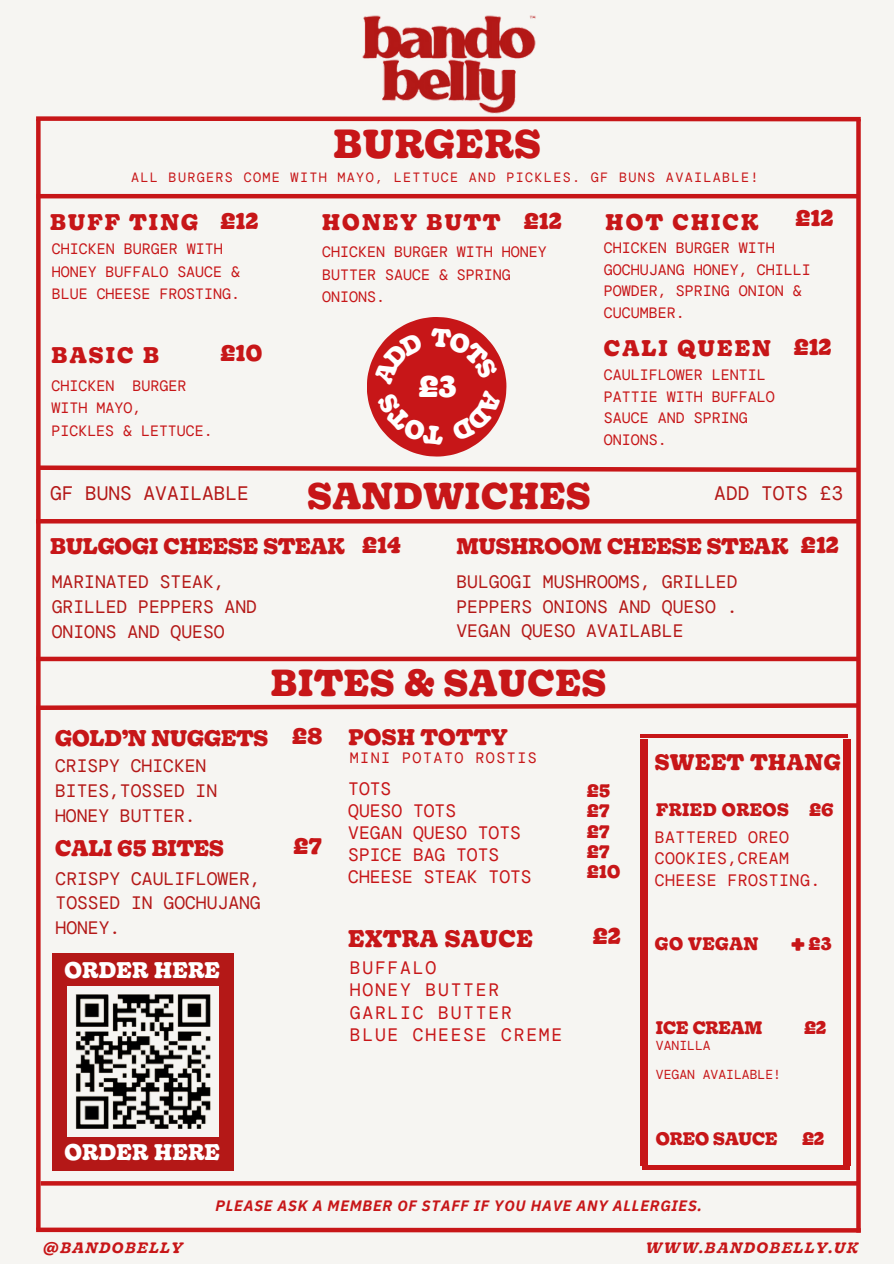
<style>
.page{position:relative;width:894px;height:1264px;background:#fff}
.page>*{position:absolute;margin:0;border:0;box-sizing:border-box;transform-origin:0 0}
.t1{font:700 40.35px "Gooper";letter-spacing:.025em;color:#c71618}
.t2{font:700 37.35px "Gooper";letter-spacing:.025em;color:#c71618}
.t3{font:700 29.85px "Gooper";color:#fff}
.t4{font:700 28.5px "Gooper";color:#c71618}
.t5{font:700 24px "Gooper";letter-spacing:.025em;color:#c71618}
.t6{font:700 22.5px "Gooper";letter-spacing:.015em;color:#c71618}
.t7{font:700 22.5px "Gooper";letter-spacing:.1em;color:#c71618}
.t8{font:700 22.5px "Gooper";letter-spacing:.015em;color:#fff}
.t9{font:19.5px "DM Mono";color:#b41817}
.t10{font:18px/24.8px "DM Mono";color:#b41817;text-align:justify}
.t11{font:18px/22px "DM Mono";color:#c71618}
.t12{font:18px/22.5px "DM Mono";letter-spacing:.1em;color:#c71618}
.t13{font:700 18px/20.2px "Gooper";letter-spacing:.03em;color:#c71618}
.t14{font:700 18px "Gooper";color:#c71618}
.t15{font:16.5px/21.3px "DM Mono";letter-spacing:.03em;color:#c71618}
.t16{font:15px/21.3px "DM Mono";color:#c71618}
.t17{font:italic 700 15px "IBM Plex Sans";letter-spacing:.05em;color:#c71618}
.t18{font:italic 600 15px "Gooper";letter-spacing:.1em;color:#c71618}
.t19{font:15px "DM Mono";letter-spacing:.1em;color:#c71618}
.t20{font:13.5px "DM Mono";letter-spacing:.095em;color:#c71618}
.t21{font:13.05px "DM Mono";color:#c71618}
</style>
<div class="page">
<div style="left:0;top:0;width:893px;height:1263px;background:#f6f5f2"></div>
<hr style="left:36px;top:519px;width:821px;height:4px;background:#c71618">
<svg style="left:41px;top:701px;width:820px;height:11px"></svg>
<svg style="left:41px;top:1181px;width:815px;height:4px;fill:#c71618"></svg>
<svg style="left:36px;top:1225px;width:825px;height:8px"></svg>
<svg style="left:856px;top:124px;width:4px;height:1108px;fill:#c71618"></svg>
<div style="left:36px;top:119px;width:5px;height:1110px;background:#c71618"></div>
<svg style="left:36px;top:116px;width:825px;height:8px"></svg>
<div style="left:37px;top:656px;width:821px;height:5px;background:#c71618"></div>
<svg style="left:36px;top:463px;width:825px;height:11px"></svg>
<img style="left:343px;top:15px;width:211px;height:103px">
<div style="left:52px;top:953px;width:182px;height:217px;background:#b41817"></div>
<hr style="left:37px;top:194px;width:821px;height:4px;background:#c71618">
<div style="left:67px;top:986px;width:151px;height:150px;background:#f6f5f2"></div>
<img style="left:75px;top:994px;width:135px;height:134px">
<div style="left:640px;top:739px;width:7px;height:426px;background:#c71618"></div>
<div style="left:843px;top:739px;width:7px;height:426px;background:#c71618"></div>
<hr style="left:642px;top:1165px;width:206px;height:4px;background:#c71618">
<hr style="left:640px;top:734px;width:207px;height:3px;background:#c71618">
<svg style="left:367px;top:317px;width:139px;height:139px"></svg>
<h4 class="t1" style="left:333px;top:118px;width:208px">BURGERS</h4>
<p class="t20" style="left:131px;top:168px;width:628px">ALL BURGERS COME WITH MAYO, LETTUCE AND PICKLES. GF BUNS AVAILABLE!</p>
<h3 class="t7" style="left:50px;top:207px;width:150px">BUFF TING</h3>
<h3 class="t6" style="left:221px;top:206px;width:39px">£12</h3>
<p class="t16" style="left:52px;top:239px;width:172px">CHICKEN BURGER WITH</p>
<p class="t16" style="left:52px;top:261px;width:190px">HONEY BUFFALO SAUCE &amp;<br>BLUE CHEESE FROSTING.</p>
<h3 class="t6" style="left:51px;top:340px;width:109px">BASIC B</h3>
<p class="t16" style="left:51px;top:376px;width:136px">CHICKEN BURGER<br>WITH MAYO,</p>
<p class="t16" style="left:51px;top:420px;width:163px">PICKLES &amp; LETTUCE.</p>
<h4 class="t6" style="left:221px;top:339px;width:43px">£10</h4>
<p class="t9" style="left:50px;top:480px;width:200px">GF BUNS AVAILABLE</p>
<p class="t6" style="left:795px;top:204px;width:39px">£12</p>
<p class="t6" style="left:524px;top:206px;width:39px">£12</p>
<p class="t7" style="left:605px;top:208px;width:154px">HOT CHICK</p>
<h5 class="t16" style="left:603px;top:238px;width:208px">CHICKEN BURGER WITH<br>GOCHUJANG HONEY, CHILLI<br>POWDER, SPRING ONION &amp;<br>CUCUMBER.</h5>
<p class="t7" style="left:322px;top:207px;width:180px">HONEY BUTT</p>
<h2 class="t16" style="left:322px;top:241px;width:226px;line-height:22.5px">CHICKEN BURGER WITH HONEY<br>BUTTER SAUCE &amp; SPRING<br>ONIONS.</h2>
<h1 class="t3" style="left:419px;top:368px;width:38px">£3</h1>
<p class="t7" style="left:603px;top:334px;width:168px">CALI QUEEN</p>
<p class="t16" style="left:603px;top:365px;width:172px">CAULIFLOWER LENTIL<br>PATTIE WITH BUFFALO<br>SAUCE AND SPRING<br>ONIONS.</p>
<p class="t6" style="left:793px;top:333px;width:39px">£12</p>
<h3 class="t2" style="left:307px;top:472px;width:284px">SANDWICHES</h3>
<p class="t9" style="left:714px;top:480px;width:130px">ADD TOTS £3</p>
<p class="t6" style="left:362px;top:530px;width:40px">£14</p>
<h5 class="t6" style="left:801px;top:531px;width:39px">£12</h5>
<p class="t6" style="left:50px;top:531px;width:296px">BULGOGI CHEESE STEAK</p>
<p class="t6" style="left:456px;top:531px;width:333px">MUSHROOM CHEESE STEAK</p>
<p class="t10" style="left:456px;top:569px;width:282px">BULGOGI MUSHROOMS, GRILLED PEPPERS ONIONS AND QUESO .<br>VEGAN QUESO AVAILABLE</p>
<h5 class="t10" style="left:52px;top:569px;width:207px;text-align:left">MARINATED STEAK,<br>GRILLED PEPPERS AND<br>ONIONS AND QUESO</h5>
<p class="t2" style="left:270px;top:658px;width:337px">BITES &amp; SAUCES</p>
<h3 class="t6" style="left:292px;top:722px;width:31px">£8</h3>
<h4 class="t6" style="left:55px;top:723px;width:214px">GOLD’N NUGGETS</h4>
<p class="t6" style="left:348px;top:722px;width:161px">POSH TOTTY</p>
<p class="t10" style="left:55px;top:753px;width:164px;text-align:left">CRISPY CHICKEN<br>BITES,TOSSED IN<br>HONEY BUTTER.</p>
<h4 class="t6" style="left:55px;top:833px;width:170px">CALI 65 BITES</h4>
<p class="t10" style="left:56px;top:866px;width:207px">CRISPY CAULIFLOWER, TOSSED IN GOCHUJANG HONEY.</p>
<h3 class="t8" style="left:64px;top:956px;width:157px">ORDER HERE</h3>
<h3 class="t6" style="left:294px;top:832px;width:30px">£7</h3>
<p class="t19" style="left:350px;top:748px;width:188px">MINI POTATO ROSTIS</p>
<h3 class="t11" style="left:348px;top:777px;width:174px">TOTS<br>QUESO TOTS<br>VEGAN QUESO TOTS<br>SPICE BAG TOTS</h3>
<h4 class="t11" style="left:348px;top:866px;width:185px">CHEESE STEAK TOTS</h4>
<p class="t5" style="left:348px;top:923px;width:186px">EXTRA SAUCE</p>
<p class="t12" style="left:350px;top:956px;width:214px">BUFFALO<br>HONEY BUTTER<br>GARLIC BUTTER<br>BLUE CHEESE CREME</p>
<h3 class="t13" style="left:587px;top:780px;width:35px">£5 £7 £7 £7 £10</h3>
<h5 class="t6" style="left:593px;top:921px;width:29px">£2</h5>
<h6 class="t8" style="left:64px;top:1137px;width:157px">ORDER HERE</h6>
<p class="t6" style="left:654px;top:747px;width:187px">SWEET THANG</p>
<h4 class="t13" style="left:655px;top:799px;width:134px">FRIED OREOS</h4>
<h3 class="t13" style="left:809px;top:799px;width:26px">£6</h3>
<h3 class="t15" style="left:654px;top:826px;width:167px">BATTERED OREO<br>COOKIES,CREAM<br>CHEESE FROSTING.</h3>
<h4 class="t13" style="left:654px;top:932px;width:105px">GO VEGAN</h4>
<h3 class="t13" style="left:808px;top:932px;width:24px">£3</h3>
<p class="t4" style="left:791px;top:925px;width:15px">+</p>
<h6 class="t14" style="left:655px;top:1016px;width:108px">ICE CREAM</h6>
<h6 class="t21" style="left:655px;top:1036px;width:56px">VANILLA</h6>
<p class="t21" style="left:655px;top:1066px;width:127px">VEGAN AVAILABLE!</p>
<h3 class="t13" style="left:804px;top:1016px;width:23px">£2</h3>
<p class="t14" style="left:655px;top:1127px;width:123px">OREO SAUCE</p>
<p class="t13" style="left:802px;top:1128px;width:23px">£2</p>
<p class="t17" style="left:215px;top:1195px;width:488px">PLEASE ASK A MEMBER OF STAFF IF YOU HAVE ANY ALLERGIES.</p>
<h6 class="t18" style="left:43px;top:1238px;width:141px">@BANDOBELLY</h6>
<p class="t18" style="left:645px;top:1238px;width:213px">WWW.BANDOBELLY.UK</p>
</div>
